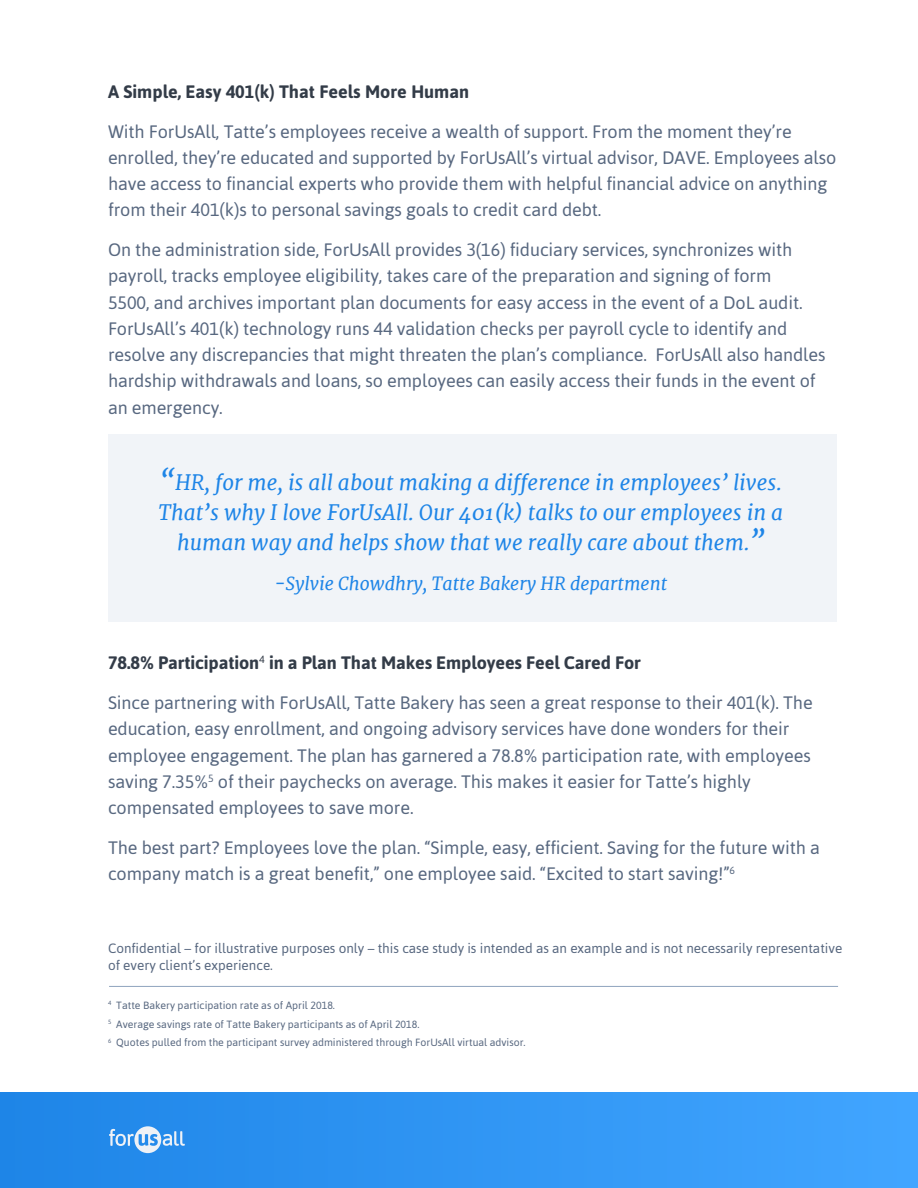
<style>
.page{position:relative;width:918px;height:1188px;background:#fff}
.page>*{position:absolute;margin:0;border:0;box-sizing:border-box;transform-origin:0 0}
.t1{font:italic 21px/30px "Merriweather";color:#1e85e7;text-align:center}
.t2{font:18px/26.2px "Asap";letter-spacing:-.005em;color:#586880}
.t3{font:700 18px "Asap";letter-spacing:-.005em;color:#333c48}
.t4{font:italic 18px "Merriweather";color:#1e85e7}
.t5{font:13.5px/16.5px "Asap";color:#586880}
.t6{font:10.5px "Asap";color:#586880}
.s1{font-size:27px}
</style>
<div class="page">
<hr style="left:109px;top:986px;width:729px;height:1px;background:#8ea3bd">
<div style="left:0;top:1093px;width:918px;height:95px;background:linear-gradient(to right,#1e85e7,#41a5ff)"></div>
<svg style="left:109px;top:1126px;width:76px;height:27px;background:#68adee"></svg>
<div style="left:108px;top:434px;width:729px;height:188px;background:#f1f4f8"></div>
<p class="t3" style="left:108px;top:81px;width:363px">A Simple, Easy 401(k) That Feels More Human</p>
<p class="t2" style="left:108px;top:118px;width:730px">With ForUsAll, Tatte’s employees receive a wealth of support. From the moment they’re enrolled, they’re educated and supported by ForUsAll’s virtual advisor, DAVE. Employees also have access to financial experts who provide them with helpful financial advice on anything from their 401(k)s to personal savings goals to credit card debt.</p>
<p class="t2" style="left:108px;top:236px;width:719px">On the administration side, ForUsAll provides 3(16) fiduciary services, synchronizes with payroll, tracks employee eligibility, takes care of the preparation and signing of form<br>5500, and archives important plan documents for easy access in the event of a DoL audit.<br>ForUsAll’s 401(k) technology runs 44 validation checks per payroll cycle to identify and resolve any discrepancies that might threaten the plan’s compliance. ForUsAll also handles hardship withdrawals and loans, so employees can easily access their funds in the event of an emergency.</p>
<p class="t1" style="left:158px;top:467px;width:626px"><span class="s1">“</span>HR, for me, is all about making a difference in employees’ lives.<br>That’s why I love ForUsAll. Our 401(k) talks to our employees in a human way and helps show that we really care about them.<span class="s1">”</span></p>
<p class="t4" style="left:274px;top:573px;width:394px">-Sylvie Chowdhry, Tatte Bakery HR department</p>
<p class="t3" style="left:108px;top:652px;width:534px">78.8% Participation<sup>4</sup> in a Plan That Makes Employees Feel Cared For</p>
<p class="t2" style="left:108px;top:689px;width:706px">Since partnering with ForUsAll, Tatte Bakery has seen a great response to their 401(k). The education, easy enrollment, and ongoing advisory services have done wonders for their employee engagement. The plan has garnered a 78.8% participation rate, with employees saving 7.35%<sup>5</sup> of their paychecks on average. This makes it easier for Tatte’s highly compensated employees to save more.</p>
<p class="t2" style="left:108px;top:834px;width:713px">The best part? Employees love the plan. “Simple, easy, efficient. Saving for the future with a company match is a great benefit,” one employee said. “Excited to start saving!”<sup>6</sup></p>
<p class="t5" style="left:108px;top:940px;width:736px">Confidential – for illustrative purposes only – this case study is intended as an example and is not necessarily representative of every client’s experience.</p>
<p class="t6" style="left:108px;top:999px;width:229px"><sup>4</sup> Tatte Bakery participation rate as of April 2018.</p>
<p class="t6" style="left:108px;top:1018px;width:313px"><sup>5</sup> Average savings rate of Tatte Bakery participants as of April 2018.</p>
<p class="t6" style="left:108px;top:1037px;width:419px"><sup>6</sup> Quotes pulled from the participant survey administered through ForUsAll virtual advisor.</p>
</div>
